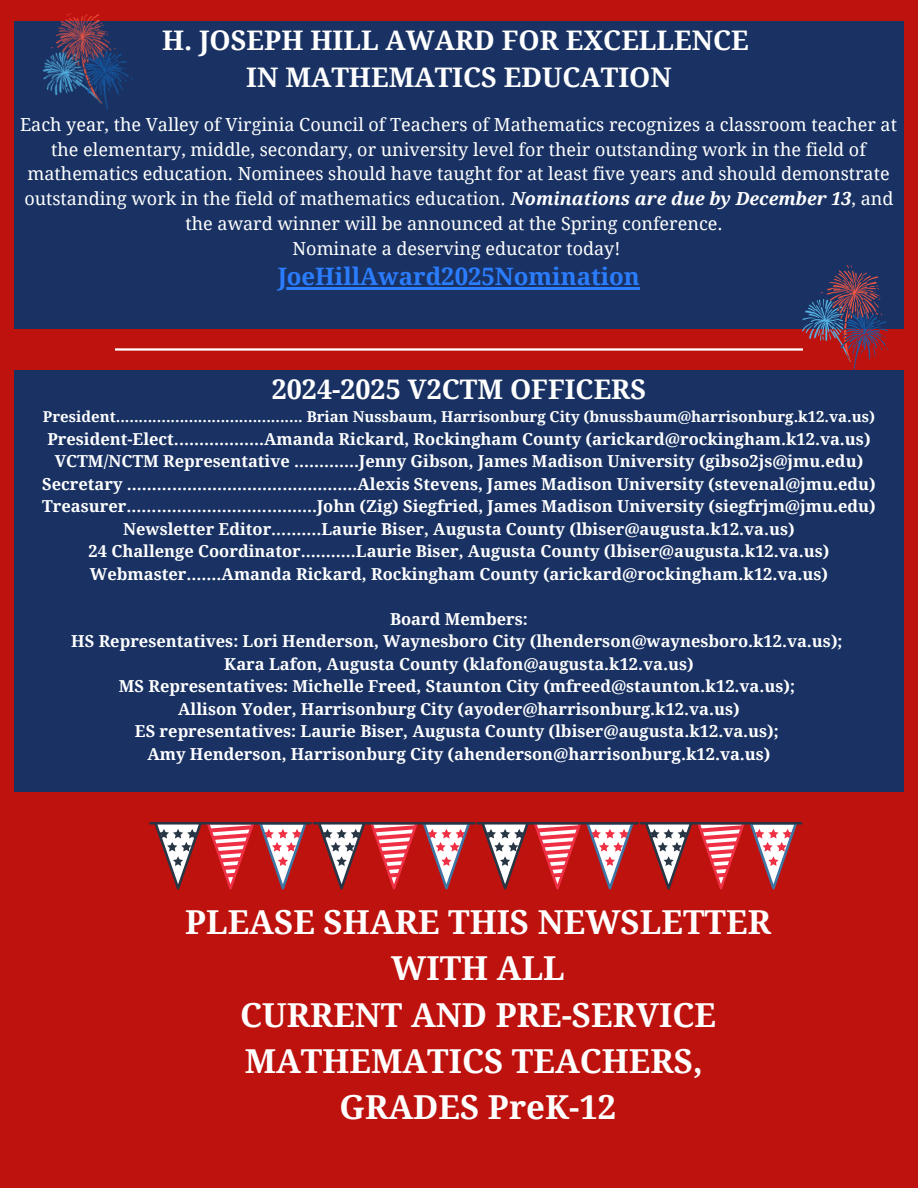
<style>
.page{position:relative;width:918px;height:1188px;background:#bd120e}
.page>*{position:absolute;margin:0;border:0;box-sizing:border-box;transform-origin:0 0}
.t1{font:700 33px/46.2px "Droid Serif";color:#fff;text-align:center}
.t2{font:700 27px/37.2px "Droid Serif";color:#fff;text-align:center}
.t3{font:700 24px "Droid Serif";color:#2b7dff}
.t4{font:18px/24.8px "Droid Serif";color:#fff;text-align:center}
.t5{font:700 16.5px/22.5px "Droid Serif";color:#fff;text-align:center}
.t6{font:700 15px "Droid Serif";color:#fff}
.s1{font-weight:700;font-style:italic}
</style>
<div class="page">
<div style="left:14px;top:21px;width:890px;height:308px;background:#193263"></div>
<hr style="left:278px;top:287px;width:362px;height:2px;background:#2b7dff">
<hr style="left:115px;top:348px;width:688px;height:3px;background:#fff">
<div style="left:14px;top:370px;width:890px;height:422px;background:#193263"></div>
<svg style="left:149px;top:822px;width:653px;height:67px"></svg>
<img style="left:42px;top:13px;width:91px;height:97px">
<img style="left:803px;top:265px;width:84px;height:105px">
<h2 class="t2" style="left:162px;top:22px;width:588px">H. JOSEPH HILL AWARD FOR EXCELLENCE<br>IN MATHEMATICS EDUCATION</h2>
<p class="t4" style="left:20px;top:112px;width:879px">Each year, the Valley of Virginia Council of Teachers of Mathematics recognizes a classroom teacher at the elementary, middle, secondary, or university level for their outstanding work in the field of mathematics education. Nominees should have taught for at least five years and should demonstrate outstanding work in the field of mathematics education. <span class="s1">Nominations are due by December 13</span>, and the award winner will be announced at the Spring conference.<br>Nominate a deserving educator today!</p>
<h3 class="t3" style="left:278px;top:263px;width:363px">JoeHillAward2025Nomination</h3>
<h2 class="t2" style="left:272px;top:371px;width:376px">2024-2025 V2CTM OFFICERS</h2>
<p class="t6" style="left:43px;top:408px;width:834px">President......................................... Brian Nussbaum, Harrisonburg City (bnussbaum@harrisonburg.k12.va.us)</p>
<p class="t5" style="left:42px;top:428px;width:835px">President-Elect.……………..Amanda Rickard, Rockingham County (arickard@rockingham.k12.va.us)<br>VCTM/NCTM Representative .............Jenny Gibson, James Madison University (gibso2js@jmu.edu)<br>Secretary ..............................................Alexis Stevens, James Madison University (stevenal@jmu.edu)<br>Treasurer......................................John (Zig) Siegfried, James Madison University (siegfrjm@jmu.edu)<br>Newsletter Editor..........Laurie Biser, Augusta County (lbiser@augusta.k12.va.us)<br>24 Challenge Coordinator………..Laurie Biser, Augusta County (lbiser@augusta.k12.va.us)<br>Webmaster.......Amanda Rickard, Rockingham County (arickard@rockingham.k12.va.us)</p>
<p class="t5" style="left:71px;top:608px;width:773px">Board Members:<br>HS Representatives: Lori Henderson, Waynesboro City (lhenderson@waynesboro.k12.va.us); Kara Lafon, Augusta County (klafon@augusta.k12.va.us)<br>MS Representatives: Michelle Freed, Staunton City (mfreed@staunton.k12.va.us);<br>Allison Yoder, Harrisonburg City (ayoder@harrisonburg.k12.va.us)<br>ES representatives: Laurie Biser, Augusta County (lbiser@augusta.k12.va.us);<br>Amy Henderson, Harrisonburg City (ahenderson@harrisonburg.k12.va.us)</p>
<p class="t1" style="left:185px;top:900px;width:587px">PLEASE SHARE THIS NEWSLETTER<br>WITH ALL<br>CURRENT AND PRE-SERVICE<br>MATHEMATICS TEACHERS,<br>GRADES PreK-12</p>
</div>
